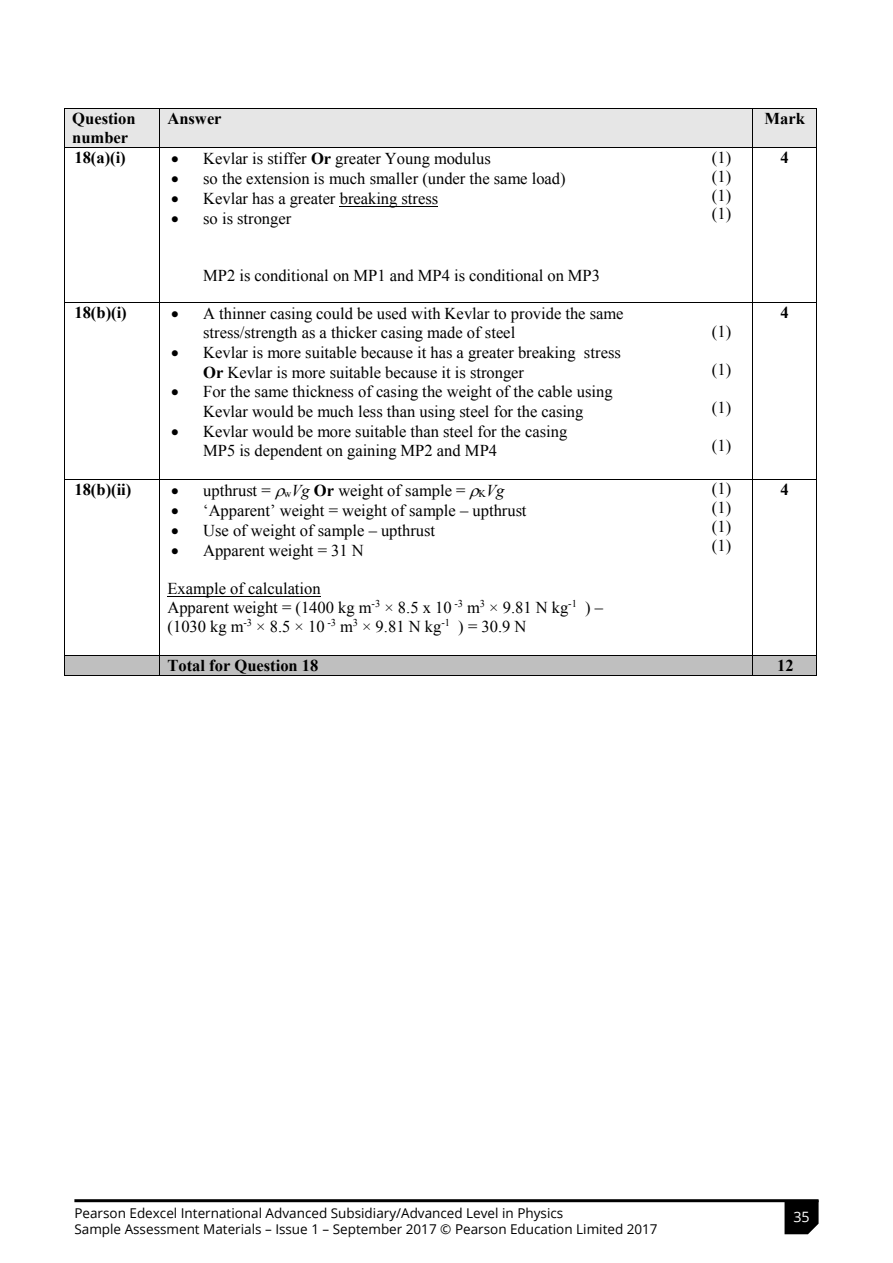
<style>
.page{position:relative;width:893px;height:1263px;background:#fff}
.page>*{position:absolute;margin:0;border:0;box-sizing:border-box;transform-origin:0 0}
.t1{font:16.5px/19px "Times New Roman";color:#000}
.t2{font:700 16.5px/19px "Times New Roman";color:#000}
.t3{font:14.25px "Open Sans";color:#fff}
.t4{font:13.5px/16.5px "Open Sans";color:#000}
.s1{font-weight:700}
.s2{font-style:italic}
</style>
<div class="page">
<div style="left:64px;top:109px;width:95px;height:38px;background:#e6e6e6"></div>
<div style="left:160px;top:109px;width:522px;height:38px;background:#e6e6e6"></div>
<div style="left:682px;top:109px;width:70px;height:38px;background:#e6e6e6"></div>
<div style="left:753px;top:109px;width:63px;height:38px;background:#e6e6e6"></div>
<hr style="left:64px;top:108px;width:95px;height:1px;background:#000">
<hr style="left:160px;top:108px;width:522px;height:1px;background:#000">
<hr style="left:683px;top:108px;width:69px;height:1px;background:#000">
<hr style="left:753px;top:108px;width:63px;height:1px;background:#000">
<hr style="left:64px;top:109px;width:1px;height:38px;background:#000">
<hr style="left:159px;top:109px;width:1px;height:38px;background:#000">
<hr style="left:752px;top:109px;width:1px;height:38px;background:#000">
<hr style="left:816px;top:109px;width:1px;height:38px;background:#000">
<hr style="left:340px;top:206px;width:98px;height:1px;background:#000">
<hr style="left:64px;top:147px;width:95px;height:1px;background:#000">
<hr style="left:160px;top:147px;width:522px;height:1px;background:#000">
<hr style="left:683px;top:147px;width:69px;height:1px;background:#000">
<hr style="left:753px;top:147px;width:63px;height:1px;background:#000">
<hr style="left:64px;top:148px;width:1px;height:154px;background:#000">
<hr style="left:159px;top:148px;width:1px;height:154px;background:#000">
<hr style="left:752px;top:148px;width:1px;height:154px;background:#000">
<hr style="left:816px;top:148px;width:1px;height:154px;background:#000">
<hr style="left:64px;top:302px;width:95px;height:1px;background:#000">
<hr style="left:160px;top:302px;width:522px;height:1px;background:#000">
<hr style="left:683px;top:302px;width:69px;height:1px;background:#000">
<hr style="left:753px;top:302px;width:63px;height:1px;background:#000">
<hr style="left:64px;top:303px;width:1px;height:176px;background:#000">
<hr style="left:159px;top:303px;width:1px;height:176px;background:#000">
<hr style="left:752px;top:303px;width:1px;height:176px;background:#000">
<hr style="left:816px;top:303px;width:1px;height:176px;background:#000">
<hr style="left:167px;top:596px;width:154px;height:1px;background:#000">
<hr style="left:64px;top:479px;width:95px;height:1px;background:#000">
<hr style="left:160px;top:479px;width:522px;height:1px;background:#000">
<hr style="left:683px;top:479px;width:69px;height:1px;background:#000">
<hr style="left:753px;top:479px;width:63px;height:1px;background:#000">
<hr style="left:64px;top:479px;width:1px;height:176px;background:#000">
<hr style="left:159px;top:479px;width:1px;height:176px;background:#000">
<hr style="left:752px;top:479px;width:1px;height:176px;background:#000">
<hr style="left:816px;top:479px;width:1px;height:176px;background:#000">
<div style="left:64px;top:656px;width:95px;height:19px;background:#bfbfbf"></div>
<div style="left:160px;top:656px;width:522px;height:19px;background:#bfbfbf"></div>
<div style="left:682px;top:656px;width:70px;height:19px;background:#bfbfbf"></div>
<div style="left:753px;top:656px;width:63px;height:19px;background:#bfbfbf"></div>
<hr style="left:64px;top:655px;width:95px;height:1px;background:#000">
<hr style="left:160px;top:655px;width:522px;height:1px;background:#000">
<hr style="left:683px;top:655px;width:69px;height:1px;background:#000">
<hr style="left:753px;top:655px;width:63px;height:1px;background:#000">
<svg style="left:64px;top:656px;width:1px;height:19px"></svg>
<hr style="left:64px;top:675px;width:95px;height:1px;background:#000">
<svg style="left:159px;top:655px;width:1px;height:21px"></svg>
<hr style="left:160px;top:675px;width:522px;height:1px;background:#000">
<hr style="left:682px;top:675px;width:70px;height:1px;background:#000">
<svg style="left:752px;top:655px;width:1px;height:21px"></svg>
<hr style="left:753px;top:675px;width:63px;height:1px;background:#000">
<svg style="left:816px;top:655px;width:1px;height:21px"></svg>
<svg style="left:784px;top:1202px;width:35px;height:32px"></svg>
<hr style="left:74px;top:1199px;width:745px;height:3px;background:#000">
<p class="t2" style="left:72px;top:109px;width:65px">Question number</p>
<p class="t2" style="left:167px;top:109px;width:56px">Answer</p>
<p class="t2" style="left:764px;top:109px;width:42px">Mark</p>
<p class="t2" style="left:74px;top:147px;width:53px">18(a)(i)</p>
<p class="t1" style="left:171px;top:148px;width:321px">• Kevlar is stiffer <span class="s1">Or</span> greater Young modulus</p>
<p class="t1" style="left:171px;top:168px;width:396px">• so the extension is much smaller (under the same load)</p>
<p class="t1" style="left:171px;top:189px;width:268px">• Kevlar has a greater breaking stress</p>
<p class="t1" style="left:171px;top:209px;width:121px">• so is stronger</p>
<p class="t1" style="left:712px;top:147px;width:21px;text-align:justify">(1) (1) (1) (1)</p>
<p class="t2" style="left:781px;top:147px;width:10px">4</p>
<p class="t1" style="left:203px;top:266px;width:398px">MP2 is conditional on MP1 and MP4 is conditional on MP3</p>
<p class="t2" style="left:74px;top:303px;width:54px">18(b)(i)</p>
<p class="t1" style="left:203px;top:304px;width:422px;text-indent:-32px">• A thinner casing could be used with Kevlar to provide the same stress/strength as a thicker casing made of steel</p>
<p class="t1" style="left:203px;top:343px;width:419px;text-indent:-32px">• Kevlar is more suitable because it has a greater breaking stress<br><span class="s1">Or</span> Kevlar is more suitable because it is stronger</p>
<p class="t1" style="left:171px;top:382px;width:443px;text-align:center">• For the same thickness of casing the weight of the cable using<br>Kevlar would be much less than using steel for the casing</p>
<p class="t1" style="left:203px;top:421px;width:366px;text-indent:-32px">• Kevlar would be more suitable than steel for the casing<br>MP5 is dependent on gaining MP2 and MP4</p>
<p class="t2" style="left:74px;top:479px;width:58px">18(b)(ii)</p>
<p class="t1" style="left:171px;top:480px;width:335px">• upthrust = <sub>w</sub><span class="s2">Vg</span> <span class="s1">Or</span> weight of sample = <sub>K</sub><span class="s2">Vg</span></p>
<p class="t1" style="left:171px;top:500px;width:357px">• ‘Apparent’ weight = weight of sample – upthrust</p>
<p class="t1" style="left:171px;top:521px;width:265px">• Use of weight of sample – upthrust</p>
<p class="t1" style="left:171px;top:541px;width:194px">• Apparent weight = 31 N</p>
<p class="t1" style="left:167px;top:579px;width:437px">Example of calculation<br>Apparent weight = (1400 kg m<sup>-3</sup> × 8.5 x 10 <sup>-3</sup> m<sup>3</sup> × 9.81 N kg<sup>-1</sup> ) – (1030 kg m<sup>-3</sup> × 8.5 × 10 <sup>-3</sup> m<sup>3</sup> × 9.81 N kg<sup>-1</sup> ) = 30.9 N</p>
<p class="t1" style="left:712px;top:322px;width:21px">(1)</p>
<p class="t1" style="left:712px;top:360px;width:21px">(1)</p>
<p class="t1" style="left:712px;top:398px;width:21px">(1)</p>
<p class="t1" style="left:712px;top:436px;width:21px">(1)</p>
<p class="t2" style="left:781px;top:303px;width:10px">4</p>
<p class="t1" style="left:712px;top:479px;width:21px;text-align:justify">(1) (1) (1) (1)</p>
<p class="t2" style="left:781px;top:479px;width:10px">4</p>
<p class="t2" style="left:167px;top:656px;width:153px">Total for Question 18</p>
<p class="t2" style="left:777px;top:656px;width:18px">12</p>
<p class="t4" style="left:74px;top:1204px;width:585px">Pearson Edexcel International Advanced Subsidiary/Advanced Level in Physics<br>Sample Assessment Materials – Issue 1 – September 2017 © Pearson Education Limited 2017</p>
<p class="t3" style="left:793px;top:1207px;width:18px">35</p>
</div>
